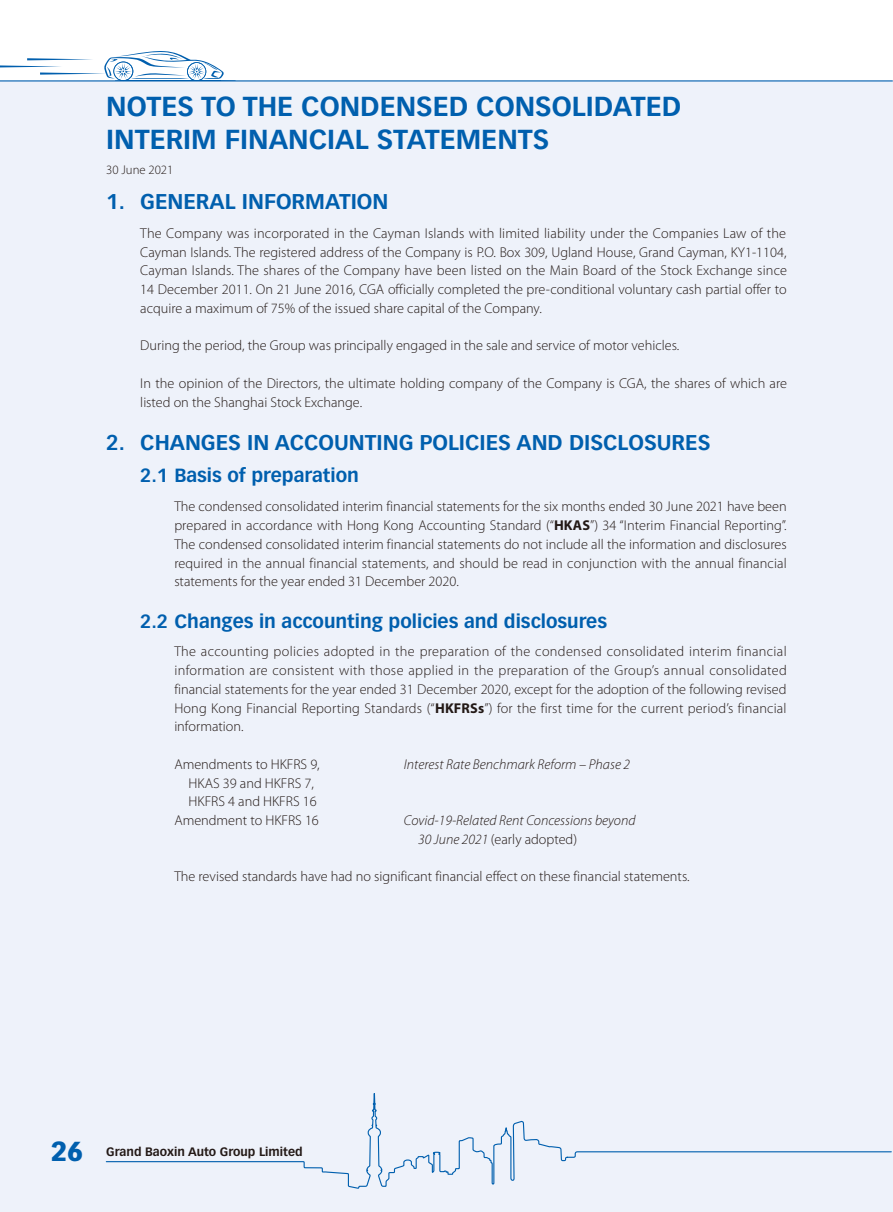
<style>
.page{position:relative;width:893px;height:1212px;background:#fff}
.page>*{position:absolute;margin:0;border:0;box-sizing:border-box;transform-origin:0 0}
.Heading{font:700 27px/33px "Vectora LT Std";color:#005fae}
.t1{font:900 27px "Vectora LT Std";color:#005fae}
.Subhead_1{font:700 21px "Vectora LT Std";color:#005fae}
.Subhead_2{font:700 18.75px "Vectora LT Std";color:#005fae}
.Body_Text{font:300 14.25px/18.8px "Myriad Pro";color:#231916;text-align:justify}
.Body_Text-2{font:italic 300 14.25px "Myriad Pro";color:#231916}
.Date{font:300 12.75px "Myriad Pro";color:#231916}
.t2{font:700 12px "Vectora LT Std";color:#231916}
.s1{font-weight:700}
.s2{font-style:italic}
</style>
<div class="page">
<div style="left:0;top:81px;width:892px;height:1131px;background:#eef2fa"></div>
<svg style="left:0;top:51px;width:224px;height:29px"></svg>
<hr style="left:0;top:80px;width:893px;height:1px;background:#005fae">
<svg style="left:105px;top:1093px;width:787px;height:96px"></svg>
<p class="Heading" style="left:106px;top:90px;width:577px">NOTES TO THE CONDENSED CONSOLIDATED<br>INTERIM FINANCIAL STATEMENTS</p>
<p class="Date" style="left:106px;top:163px;width:69px">30 June 2021</p>
<p class="Subhead_1" style="left:106px;top:189px;width:284px">1. GENERAL INFORMATION</p>
<p class="Body_Text" style="left:140px;top:224px;width:648px">The Company was incorporated in the Cayman Islands with limited liability under the Companies Law of the Cayman Islands. The registered address of the Company is P.O. Box 309, Ugland House, Grand Cayman, KY1-1104, Cayman Islands. The shares of the Company have been listed on the Main Board of the Stock Exchange since 14 December 2011. On 21 June 2016, CGA officially completed the pre-conditional voluntary cash partial offer to acquire a maximum of 75% of the issued share capital of the Company.</p>
<p class="Body_Text" style="left:140px;top:336px;width:541px">During the period, the Group was principally engaged in the sale and service of motor vehicles.</p>
<p class="Body_Text" style="left:140px;top:374px;width:648px">In the opinion of the Directors, the ultimate holding company of the Company is CGA, the shares of which are listed on the Shanghai Stock Exchange.</p>
<p class="Subhead_1" style="left:106px;top:429px;width:606px">2. CHANGES IN ACCOUNTING POLICIES AND DISCLOSURES</p>
<p class="Subhead_2" style="left:140px;top:464px;width:220px">2.1 Basis of preparation</p>
<p class="Body_Text" style="left:174px;top:497px;width:614px">The condensed consolidated interim financial statements for the six months ended 30 June 2021 have been prepared in accordance with Hong Kong Accounting Standard (“<span class="s1">HKAS</span>”) 34 “Interim Financial Reporting”.<br>The condensed consolidated interim financial statements do not include all the information and disclosures required in the annual financial statements, and should be read in conjunction with the annual financial statements for the year ended 31 December 2020.</p>
<p class="Subhead_2" style="left:140px;top:609px;width:468px">2.2 Changes in accounting policies and disclosures</p>
<p class="Body_Text" style="left:174px;top:642px;width:614px">The accounting policies adopted in the preparation of the condensed consolidated interim financial information are consistent with those applied in the preparation of the Group’s annual consolidated financial statements for the year ended 31 December 2020, except for the adoption of the following revised Hong Kong Financial Reporting Standards (“<span class="s1">HKFRSs</span>”) for the first time for the current period’s financial information.</p>
<p class="Body_Text" style="left:174px;top:755px;width:147px">Amendments to HKFRS 9,</p>
<p class="Body_Text-2" style="left:404px;top:755px;width:228px">Interest Rate Benchmark Reform – Phase 2</p>
<p class="Body_Text" style="left:189px;top:773px;width:127px">HKAS 39 and HKFRS 7,</p>
<p class="Body_Text" style="left:189px;top:792px;width:130px">HKFRS 4 and HKFRS 16</p>
<p class="Body_Text" style="left:174px;top:811px;width:146px">Amendment to HKFRS 16</p>
<p class="Body_Text-2" style="left:404px;top:812px;width:233px">Covid-19-Related Rent Concessions beyond</p>
<p class="Body_Text" style="left:418px;top:830px;width:160px"><span class="s2">30 June 2021</span> (early adopted)</p>
<p class="Body_Text" style="left:174px;top:867px;width:517px">The revised standards have had no significant financial effect on these financial statements.</p>
<p class="t1" style="left:51px;top:1134px;width:33px">26</p>
<p class="t2" style="left:106px;top:1144px;width:198px">Grand Baoxin Auto Group Limited</p>
</div>
